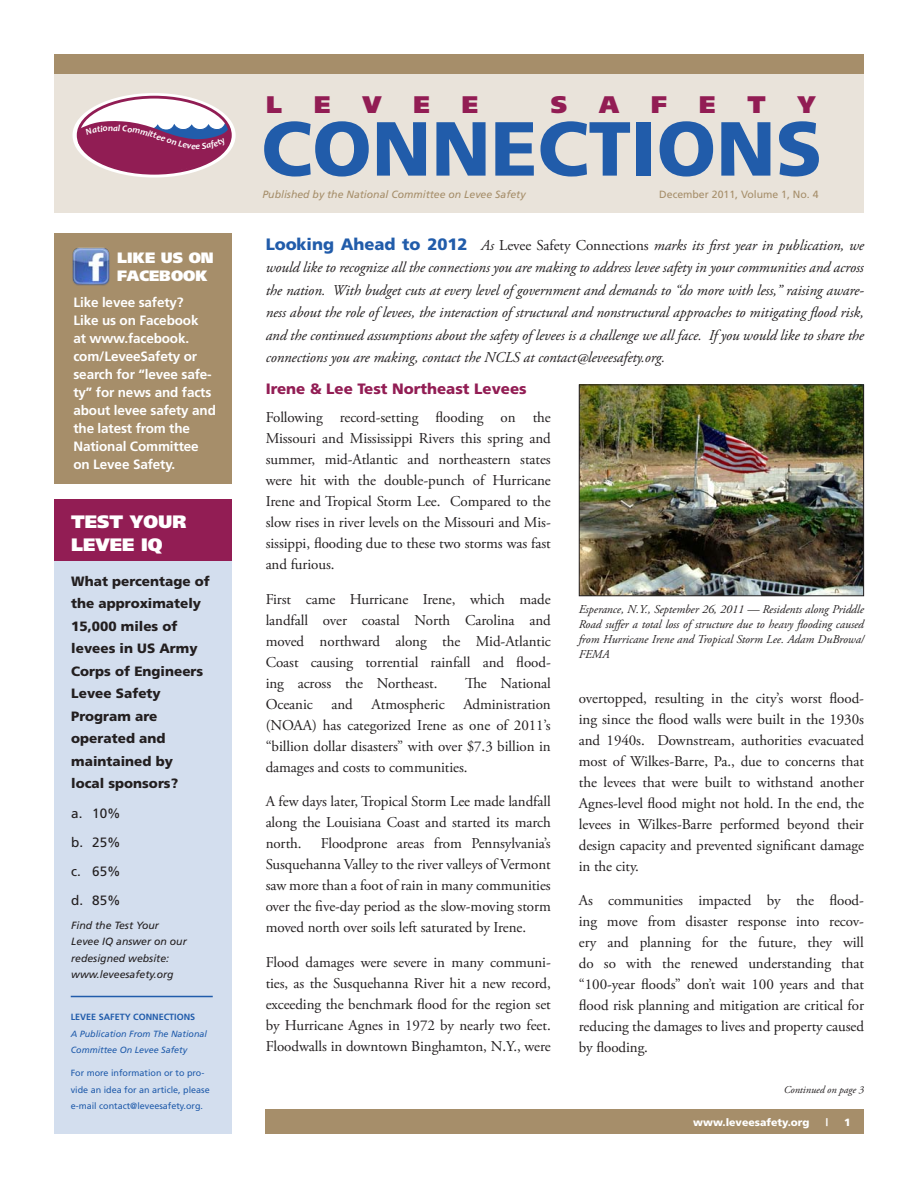
<style>
.page{position:relative;width:918px;height:1188px;background:#fff}
.page>*{position:absolute;margin:0;border:0;box-sizing:border-box;transform-origin:0 0}
.t1{font:900 76.5px "Frutiger";color:#215caa}
.t2{font:900 24px "Frutiger";color:#921d54}
.t3{font:900 18px/22.5px "Frutiger";color:#fff}
.text{font:15px/21px "Adobe Garamond Pro";letter-spacing:-.005em;color:#231f20;text-align:justify}
.t4{font:italic 15px/22.5px "Adobe Garamond Pro";letter-spacing:-.005em;color:#231f20;text-align:justify}
.text-2{font:900 15px "Frutiger";color:#921d54}
.subheads{font:900 15px/18px "Frutiger";color:#fff}
.text-3{font:700 13.5px/18px "Frutiger";letter-spacing:-.01em;color:#fff}
.t5{font:900 13.5px/22.5px "Frutiger";color:#231f20}
.t6{font:13.5px "Frutiger";color:#231f20}
.text-4{font:italic 12px/15px "Adobe Garamond Pro";letter-spacing:-.005em;color:#231f20;text-align:justify}
.t7{font:italic 10.5px/16.5px "Frutiger";color:#231f20}
.t8{font:italic 10.5px "Frutiger";color:#a68e6a}
.t9{font:10.5px "Frutiger";color:#a68e6a}
.t10{font:900 10.5px "Frutiger";color:#fff}
.text-5{font:italic 10.5px "Adobe Garamond Pro";letter-spacing:-.005em;color:#231f20}
.t11{font:italic 700 9.15px "Candara";color:#fff}
.subheads-2{font:9px/16.5px "Frutiger";color:#215cab}
.subheads-3{font:italic 9px/16.5px "Frutiger";color:#215cab}
.s1{font-weight:700;font-style:normal}
.s2{font-family:"Frutiger";font-weight:900;font-style:normal;font-size:16.5px;color:#215caa}
.s3{font-style:normal}
</style>
<div class="page">
<div style="left:54px;top:72px;width:810px;height:141px;background:#e9e3da"></div>
<div style="left:54px;top:54px;width:810px;height:19px;background:#a68e6a"></div>
<div style="left:266px;top:1109px;width:598px;height:25px;background:#a68e6a"></div>
<svg style="left:74px;top:95px;width:160px;height:81px"></svg>
<div style="left:73px;top:93px;width:163px;height:85px;border:3px solid #fff;border-radius:50%"></div>
<div style="left:78px;top:97px;width:152px;height:76px;background:#fff;border-radius:50%"></div>
<div style="left:77px;top:96px;width:155px;height:79px;border:3px solid #911d54;border-radius:50%"></div>
<div style="left:54px;top:508px;width:177px;height:626px;background:#d3deee"></div>
<hr style="left:71px;top:996px;width:142px;height:1px;background:#215cab">
<div style="left:54px;top:500px;width:177px;height:61px;background:#921d54"></div>
<div style="left:54px;top:234px;width:177px;height:250px;background:#a68e6a"></div>
<img style="left:581px;top:386px;width:281px;height:208px">
<div style="left:579px;top:384px;width:285px;height:212px;border:1px solid #231f20"></div>
<img style="left:72px;top:248px;width:38px;height:38px">
<svg style="left:78px;top:120px;width:153px;height:53px"></svg>
<p class="t11" style="left:196px;top:140px;width:6px">e</p>
<p class="subheads" style="left:117px;top:248px;width:98px">LIKE US ON<br>FACEBOOK</p>
<p class="text-3" style="left:73px;top:293px;width:144px">Like levee safety?<br>Like us on Facebook<br>at www.facebook. com/LeveeSafety or search for “levee safe&shy;ty” for news and facts about levee safety and the latest from the<br>National Committee on Levee Safety.</p>
<p class="t3" style="left:71px;top:510px;width:117px">TEST YOUR<br>LEVEE IQ</p>
<p class="t5" style="left:71px;top:570px;width:140px">What percentage of the approximately<br>15,000 miles of levees in US Army<br>Corps of Engineers<br>Levee Safety<br>Program are operated and maintained by<br>local sponsors?</p>
<p class="t6" style="left:71px;top:805px;width:51px">a. 10%</p>
<p class="t6" style="left:71px;top:834px;width:51px">b. 25%</p>
<p class="t6" style="left:71px;top:864px;width:51px">c. 65%</p>
<p class="t6" style="left:71px;top:893px;width:51px">d. 85%</p>
<p class="t7" style="left:71px;top:917px;width:117px">Find the Test Your<br>Levee IQ answer on our redesigned website: www.leveesafety.org</p>
<p class="subheads-3" style="left:71px;top:1009px;width:138px"><span class="s1">LEVEE SAFETY CONNECTIONS<br></span>A Publication From The National<br>Committee On Levee Safety</p>
<p class="subheads-2" style="left:71px;top:1065px;width:141px">For more information or to pro&shy;vide an idea for an article, please e-mail contact@leveesafety.org.</p>
<p class="t2" style="left:266px;top:90px;width:18px">L</p>
<p class="t2" style="left:314px;top:90px;width:18px">E</p>
<p class="t2" style="left:362px;top:90px;width:21px">V</p>
<p class="t2" style="left:413px;top:90px;width:18px">E</p>
<p class="t2" style="left:462px;top:90px;width:18px">E</p>
<p class="t2" style="left:551px;top:90px;width:18px">S</p>
<p class="t2" style="left:599px;top:90px;width:21px">A</p>
<p class="t2" style="left:651px;top:90px;width:18px">F</p>
<p class="t2" style="left:699px;top:90px;width:18px">E</p>
<p class="t2" style="left:747px;top:90px;width:20px">T</p>
<p class="t2" style="left:798px;top:90px;width:20px">Y</p>
<p class="t1" style="left:261px;top:103px;width:563px">CONNECTIONS</p>
<p class="t8" style="left:262px;top:188px;width:265px">Published by the National Committee on Levee Safety</p>
<p class="t9" style="left:659px;top:188px;width:161px">December 2011, Volume 1, No. 4</p>
<p class="t4" style="left:266px;top:234px;width:600px"><span class="s2">Looking Ahead to 2012</span> As <span class="s3">Levee Safety Connections</span> marks its first year in publication, we would like to recognize all the connections you are making to address levee safety in your communities and across the nation. With budget cuts at every level of government and demands to “do more with less,” raising aware&shy;ness about the role of levees, the interaction of structural and nonstructural approaches to mitigating flood risk, and the continued assumptions about the safety of levees is a challenge we all face. If you would like to share the connections you are making, contact the NCLS at contact@leveesafety.org.</p>
<p class="text-2" style="left:266px;top:380px;width:263px">Irene &amp; Lee Test Northeast Levees</p>
<p class="text" style="left:266px;top:407px;width:287px">Following record-setting flooding on the Missouri and Mississippi Rivers this spring and summer, mid-Atlantic and northeastern states were hit with the double-punch of Hurricane Irene and Tropical Storm Lee. Compared to the slow rises in river levels on the Missouri and Mis&shy;sissippi, flooding due to these two storms was fast and furious.</p>
<p class="text" style="left:266px;top:589px;width:287px">First came Hurricane Irene, which made landfall over coastal North Carolina and moved northward along the Mid-Atlantic Coast causing torrential rainfall and flood&shy;ing across the Northeast.</p>
<p class="text" style="left:266px;top:673px;width:287px;text-indent:199px">The National Oceanic and Atmospheric Administration (NOAA) has categorized Irene as one of 2011’s “billion dollar disasters” with over $7.3 billion in damages and costs to communities.</p>
<p class="text" style="left:266px;top:791px;width:287px">A few days later, Tropical Storm Lee made landfall along the Louisiana Coast and started its march north.</p>
<p class="text" style="left:266px;top:833px;width:287px;text-indent:55px">Floodprone areas from Pennsylvania’s Susquehanna Valley to the river valleys of Vermont saw more than a foot of rain in many communities over the five-day period as the slow-moving storm moved north over soils left saturated by Irene.</p>
<p class="text" style="left:266px;top:952px;width:287px">Flood damages were severe in many communi&shy;ties, as the Susquehanna River hit a new record, exceeding the benchmark flood for the region set by Hurricane Agnes in 1972 by nearly two feet.<br>Floodwalls in downtown Binghamton, N.Y., were</p>
<p class="text-4" style="left:579px;top:603px;width:287px">Esperance, N.Y., September 26, 2011 — Residents along Priddle Road suffer a total loss of structure due to heavy flooding caused from Hurricane Irene and Tropical Storm Lee. Adam DuBrowa/ FEMA</p>
<p class="text" style="left:579px;top:688px;width:287px">overtopped, resulting in the city’s worst flood&shy;ing since the flood walls were built in the 1930s and 1940s. Downstream, authorities evacuated most of Wilkes-Barre, Pa., due to concerns that the levees that were built to withstand another Agnes-level flood might not hold. In the end, the levees in Wilkes-Barre performed beyond their design capacity and prevented significant damage in the city.</p>
<p class="text" style="left:579px;top:890px;width:287px">As communities impacted by the flood&shy;ing move from disaster response into recov&shy;ery and planning for the future, they will do so with the renewed understanding that “100-year floods” don’t wait 100 years and that flood risk planning and mitigation are critical for reducing the damages to lives and property caused by flooding.</p>
<p class="text-5" style="left:784px;top:1084px;width:82px">Continued on page 3</p>
<p class="t10" style="left:693px;top:1116px;width:118px">www.leveesafety.org</p>
<p class="t10" style="left:826px;top:1116px;width:4px">|</p>
<p class="t10" style="left:844px;top:1116px;width:8px">1</p>
</div>
